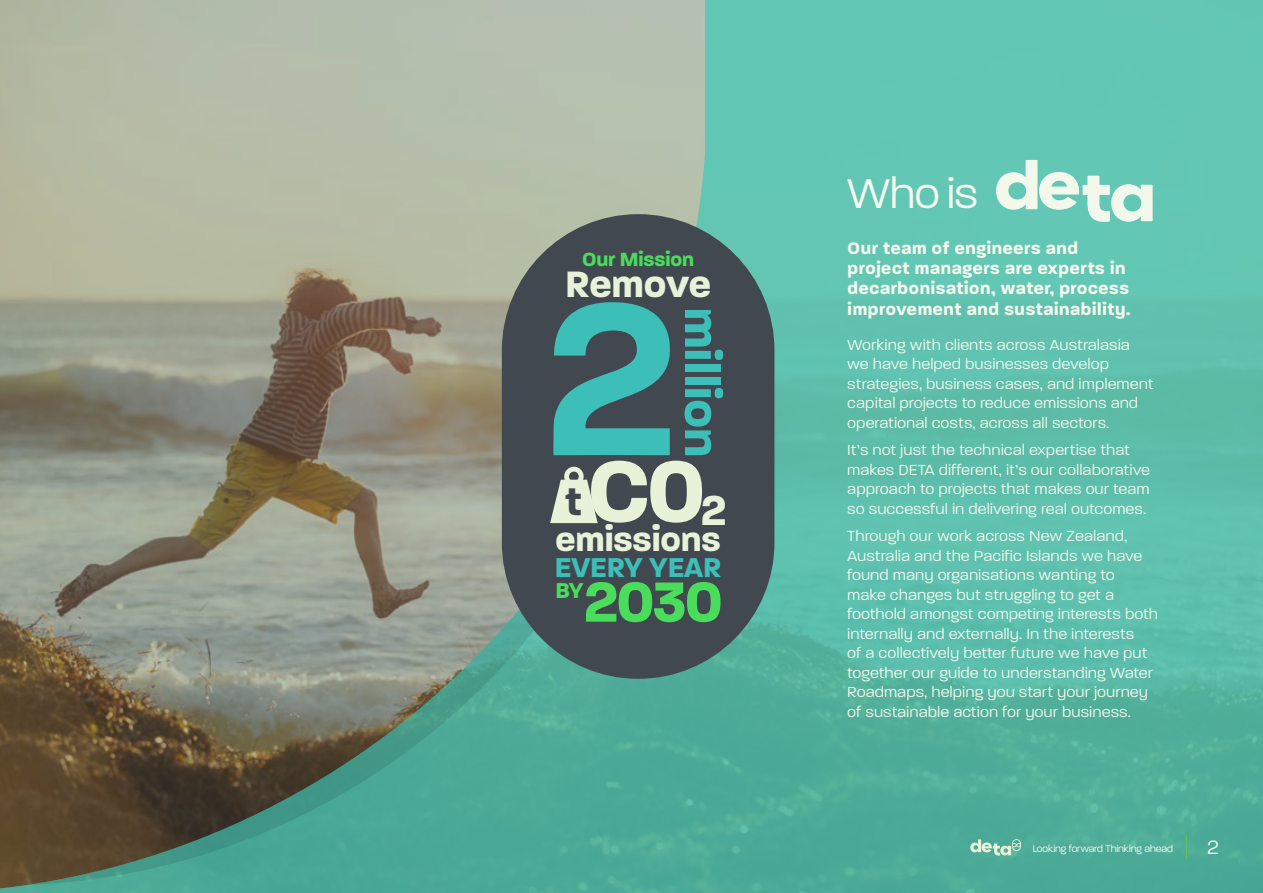
<style>
.page{position:relative;width:1263px;height:893px;background:#fff}
.page>*{position:absolute;margin:0;border:0;box-sizing:border-box;transform-origin:0 0}
.t1{font:700 94.2px "Paralucent";color:#e8f2d8}
.t2{font:700 61.2px "Paralucent";color:#49dd5b}
.t3{font:700 50.7px "Paralucent";letter-spacing:-.005em;color:#3dbfb9}
.t4{font:300 45px "Paralucent";color:#f5f9ee}
.t5{font:700 41.7px "Paralucent";color:#424850}
.t6{font:700 39.75px "Paralucent";letter-spacing:-.005em;color:#e8f2d8}
.t7{font:700 35.85px "Paralucent";letter-spacing:-.005em;color:#e8f2d8}
.t8{font:700 29.55px "Paralucent";letter-spacing:-.005em;color:#3dbfb9}
.t9{font:700 23.25px "Paralucent";color:#49dd5b}
.t10{font:21px "Paralucent Text";color:#f5f9ee}
.t11{font:700 20.55px "Paralucent";letter-spacing:-.005em;color:#49dd5b}
.t12{font:700 18px/20.2px "Paralucent Text";color:#f5f9ee}
.t13{font:15.75px/19.5px "Paralucent Text";color:#f5f9ee}
.t14{font:300 10.5px "Paralucent";letter-spacing:-.005em;color:#f5f9ee}
.s1{font-size:45.3px}
</style>
<div class="page">
<img style="left:0;top:0;width:1263px;height:893px">
<svg style="left:0;top:129px;width:683px;height:756px;background:#849582"></svg>
<div style="left:502px;top:214px;width:272px;height:465px;background:#424850;border-radius:136px"></div>
<svg style="left:553px;top:302px;width:117px;height:153px"></svg>
<svg style="left:550px;top:467px;width:48px;height:56px"></svg>
<svg style="left:996px;top:160px;width:156px;height:63px;background:#9fdbcb"></svg>
<svg style="left:1186px;top:835px;width:1px;height:24px"></svg>
<svg style="left:970px;top:839px;width:51px;height:17px"></svg>
<h3 class="t11" style="left:582px;top:247px;width:114px">Our Mission</h3>
<h3 class="t6" style="left:565px;top:260px;width:148px">Remove</h3>
<h3 class="t3" style="left:732px;top:307px;width:151px;rotate:90deg">million</h3>
<h1 class="t1" style="left:587px;top:434px;width:141px">C0<span class="s1">2</span></h1>
<h3 class="t5" style="left:565px;top:476px;width:18px">t</h3>
<h3 class="t7" style="left:555px;top:518px;width:167px">emissions</h3>
<h3 class="t8" style="left:555px;top:549px;width:168px">EVERY YEAR</h3>
<h3 class="t9" style="left:555px;top:576px;width:30px">BY</h3>
<h2 class="t2" style="left:584px;top:565px;width:141px">2030</h2>
<h3 class="t4" style="left:847px;top:167px;width:132px">Who is</h3>
<p class="t12" style="left:847px;top:238px;width:285px">Our team of engineers and project managers are experts in decarbonisation, water, process improvement and sustainability.</p>
<p class="t13" style="left:847px;top:335px;width:308px">Working with clients across Australasia we have helped businesses develop strategies, business cases, and implement capital projects to reduce emissions and operational costs, across all sectors.</p>
<p class="t13" style="left:847px;top:440px;width:304px">It’s not just the technical expertise that makes DETA different, it’s our collaborative approach to projects that makes our team so successful in delivering real outcomes.</p>
<p class="t13" style="left:847px;top:526px;width:312px">Through our work across New Zealand, Australia and the Pacific Islands we have found many organisations wanting to<br>make changes but struggling to get a foothold amongst competing interests both internally and externally. In the interests<br>of a collectively better future we have put together our guide to understanding Water Roadmaps, helping you start your journey of sustainable action for your business.</p>
<p class="t14" style="left:1033px;top:842px;width:142px">Looking forward Thinking ahead</p>
<h3 class="t10" style="left:1207px;top:834px;width:14px">2</h3>
</div>
